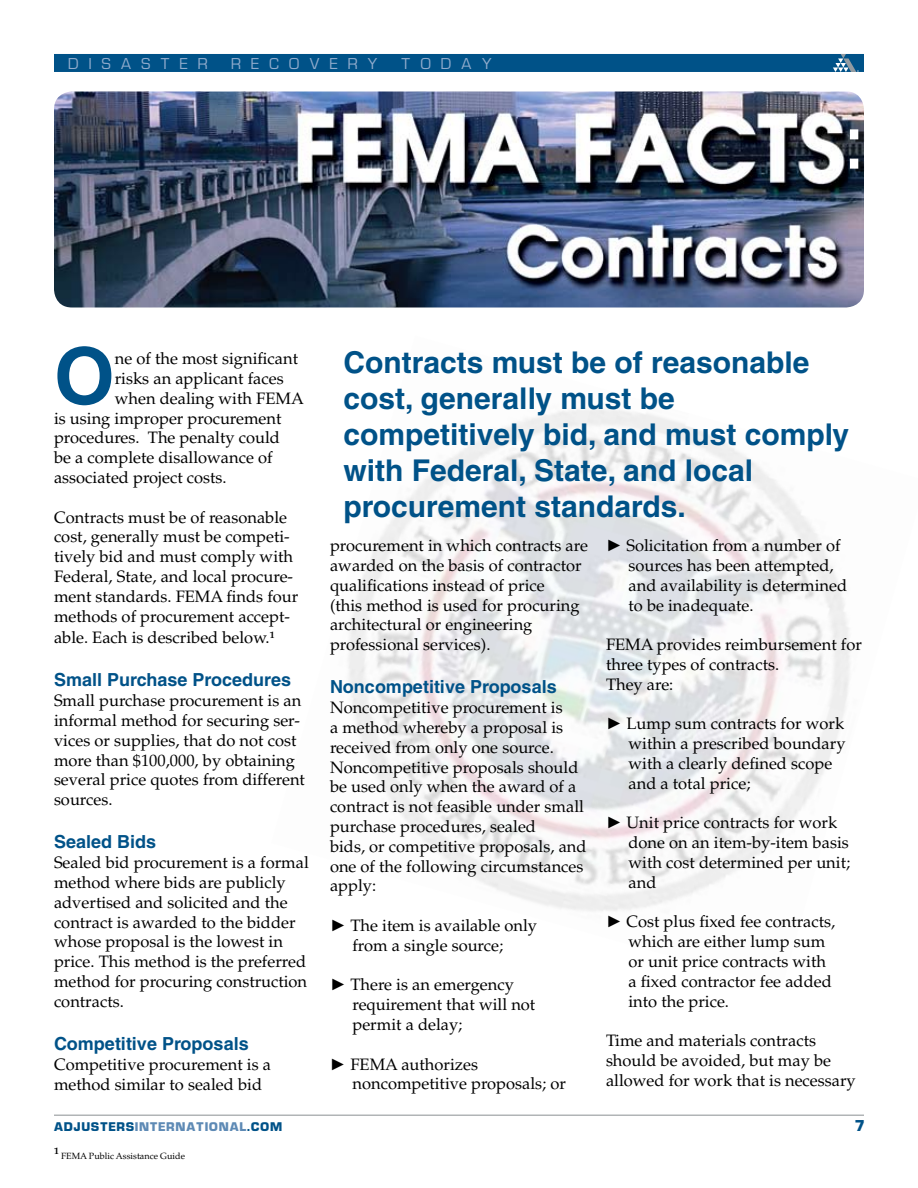
<style>
.page{position:relative;width:918px;height:1188px;background:#fff}
.page>*{position:absolute;margin:0;border:0;box-sizing:border-box;transform-origin:0 0}
.t1{font:700 78.15px "Helvetica";color:#005288}
.t2{font:72px "Tahoma";color:#fff}
.t3{font:700 30px/36px "Helvetica";color:#005288}
.t4{font:700 18px "Helvetica";color:#005288}
.t5{font:16.5px/19.8px "Palatino LT Std";color:#000}
.t6{font:15px "Eurostile SHOP";letter-spacing:.7em;color:#90abcc}
.t7{font:700 12px "Eurostile SHOP";letter-spacing:.105em;color:#005288}
.t8{font:700 9.6px "Palatino LT Std";color:#000}
.t9{font:9px "Palatino LT Std";color:#000}
.s1{color:#5e8ab5}
.s2{font-family:"Times New Roman"}
</style>
<div class="page">
<hr style="left:54px;top:1114px;width:810px;height:2px;background:#b1b4b6">
<div style="left:54px;top:54px;width:810px;height:18px;background:#005288"></div>
<svg style="left:833px;top:54px;width:26px;height:18px"></svg>
<img style="left:348px;top:408px;width:502px;height:503px">
<img style="left:54px;top:92px;width:810px;height:216px;border-radius:18px">
<div style="left:802px;top:95px;width:116px;height:94px;background:#000;opacity:.66"></div>
<p class="t6" style="left:69px;top:55px;width:140px">DISASTER</p>
<p class="t6" style="left:232px;top:55px;width:147px">RECOVERY</p>
<p class="t6" style="left:402px;top:55px;width:91px">TODAY</p>
<h2 class="t2" style="left:841px;top:94px;width:27px">:</h2>
<h1 class="t1" style="left:54px;top:329px;width:62px">O</h1>
<p class="t5" style="left:115px;top:349px;width:185px">ne of the most significant</p>
<p class="t5" style="left:115px;top:369px;width:170px">risks an applicant faces</p>
<p class="t5" style="left:115px;top:389px;width:191px">when dealing with FEMA</p>
<p class="t5" style="left:54px;top:408px;width:229px">is using improper procurement</p>
<p class="t5" style="left:54px;top:428px;width:227px">procedures. The penalty could</p>
<p class="t5" style="left:54px;top:448px;width:220px">be a complete disallowance of</p>
<p class="t5" style="left:54px;top:468px;width:174px">associated project costs.</p>
<p class="t5" style="left:54px;top:507px;width:246px">Contracts must be of reasonable cost, generally must be competi&shy;tively bid and must comply with<br>Federal, State, and local procure&shy;ment standards. FEMA finds four methods of procurement accept-</p>
<p class="t5" style="left:54px;top:628px;width:222px">able. Each is described below.<sup>1</sup></p>
<p class="t4" style="left:54px;top:669px;width:239px">Small Purchase Procedures</p>
<p class="t5" style="left:54px;top:691px;width:253px">Small purchase procurement is an informal method for securing ser&shy;vices or supplies, that do not cost more than $100,000, by obtaining several price quotes from different sources.</p>
<p class="t4" style="left:54px;top:831px;width:104px">Sealed Bids</p>
<p class="t5" style="left:54px;top:853px;width:256px">Sealed bid procurement is a formal method where bids are publicly advertised and solicited and the contract is awarded to the bidder whose proposal is the lowest in price. This method is the preferred method for procuring construction contracts.</p>
<p class="t4" style="left:54px;top:1033px;width:196px">Competitive Proposals</p>
<p class="t5" style="left:54px;top:1055px;width:219px">Competitive procurement is a method similar to sealed bid</p>
<p class="t7" style="left:54px;top:1120px;width:229px">ADJUSTERS<span class="s1">INTERNATIONAL</span>.COM</p>
<p class="t8" style="left:54px;top:1145px;width:6px">1</p>
<p class="t9" style="left:61px;top:1151px;width:125px">FEMA Public Assistance Guide</p>
<h3 class="t3" style="left:344px;top:344px;width:507px">Contracts must be of reasonable cost, generally must be competitively bid, and must comply with Federal, State, and local procurement standards.</h3>
<p class="t5" style="left:330px;top:536px;width:260px">procurement in which contracts are awarded on the basis of contractor qualifications instead of price<br>(this method is used for procuring architectural or engineering professional services).</p>
<p class="t4" style="left:330px;top:676px;width:228px">Noncompetitive Proposals</p>
<p class="t5" style="left:330px;top:698px;width:258px">Noncompetitive procurement is<br>a method whereby a proposal is received from only one source.<br>Noncompetitive proposals should be used only when the award of a contract is not feasible under small purchase procedures, sealed<br>bids, or competitive proposals, and one of the following circumstances apply:</p>
<p class="t5" style="left:352px;top:916px;width:186px;text-indent:-22px"><span class="s2">►</span> The item is available only from a single source;</p>
<p class="t5" style="left:353px;top:975px;width:184px;text-indent:-23px"><span class="s2">►</span> There is an emergency requirement that will not permit a delay;</p>
<p class="t5" style="left:353px;top:1054px;width:215px;text-indent:-23px"><span class="s2">►</span> FEMA authorizes noncompetitive proposals; or</p>
<p class="t5" style="left:629px;top:536px;width:220px;text-indent:-23px"><span class="s2">►</span> Solicitation from a number of sources has been attempted, and availability is determined to be inadequate.</p>
<p class="t5" style="left:606px;top:635px;width:257px">FEMA provides reimbursement for three types of contracts.<br>They are:</p>
<p class="t5" style="left:629px;top:714px;width:219px;text-indent:-23px"><span class="s2">►</span> Lump sum contracts for work within a prescribed boundary with a clearly defined scope and a total price;</p>
<p class="t5" style="left:629px;top:813px;width:223px;text-indent:-23px"><span class="s2">►</span> Unit price contracts for work done on an item-by-item basis with cost determined per unit; and</p>
<p class="t5" style="left:629px;top:912px;width:208px;text-indent:-23px"><span class="s2">►</span> Cost plus fixed fee contracts, which are either lump sum or unit price contracts with a fixed contractor fee added into the price.</p>
<p class="t5" style="left:606px;top:1031px;width:251px">Time and materials contracts should be avoided, but may be allowed for work that is necessary</p>
</div>
